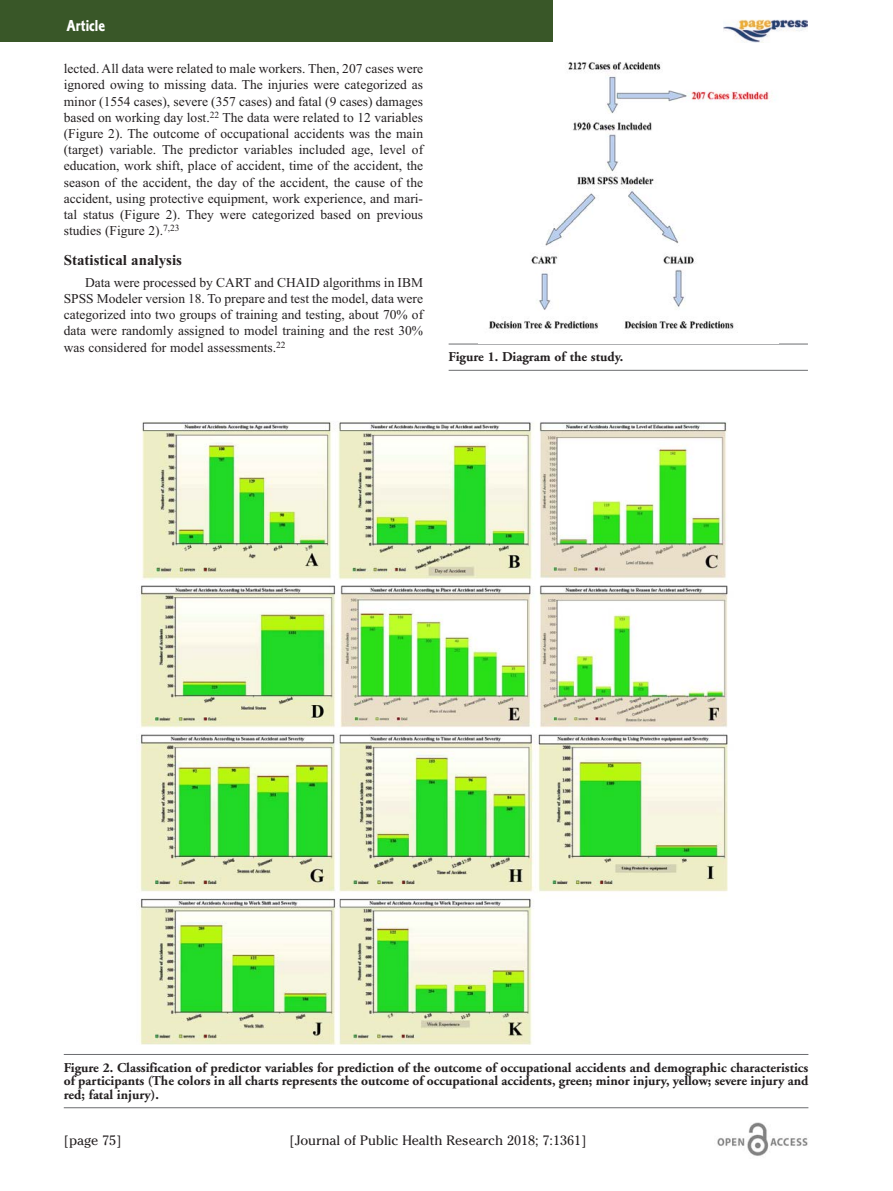
<style>
.page{position:relative;width:893px;height:1191px;background:#fff}
.page>*{position:absolute;margin:0;border:0;box-sizing:border-box;transform-origin:0 0}
.t1{font:16.5px "Corinthian Bold Condensed Plain";color:#fff}
.t2{font:700 15px "Times New Roman";color:#231f20}
.t3{font:13.5px/16.2px "Times New Roman";color:#231f20;text-align:justify}
.t4{font:700 13.5px/13.5px "Adobe Garamond";color:#231f20;text-align:justify}
.t5{font:13.5px "Cheltenham";color:#231f20}
</style>
<div class="page">
<div style="left:0;top:0;width:552px;height:41px;background:#395728"></div>
<img style="left:717px;top:1123px;width:91px;height:33px">
<img style="left:723px;top:19px;width:84px;height:24px">
<hr style="left:449px;top:344px;width:359px;height:1px;background:#6c6d70">
<hr style="left:449px;top:370px;width:359px;height:1px;background:#6c6d70">
<img style="left:489px;top:62px;width:286px;height:271px">
<hr style="left:64px;top:1054px;width:744px;height:1px;background:#6c6d70">
<hr style="left:64px;top:1107px;width:744px;height:1px;background:#6c6d70">
<img style="left:140px;top:421px;width:588px;height:623px">
<p class="t1" style="left:66px;top:20px;width:40px">Article</p>
<p class="t3" style="left:64px;top:60px;width:361px">lected. All data were related to male workers. Then, 207 cases were ignored owing to missing data. The injuries were categorized as minor (1554 cases), severe (357 cases) and fatal (9 cases) damages based on working day lost.<sup>22</sup> The data were related to 12 variables (Figure 2). The outcome of occupational accidents was the main (target) variable. The predictor variables included age, level of education, work shift, place of accident, time of the accident, the season of the accident, the day of the accident, the cause of the accident, using protective equipment, work experience, and mari&shy;tal status (Figure 2). They were categorized based on previous studies (Figure 2).<sup>7,23</sup></p>
<p class="t2" style="left:64px;top:251px;width:120px">Statistical analysis</p>
<p class="t3" style="left:64px;top:274px;width:361px;text-indent:21px">Data were processed by CART and CHAID algorithms in IBM SPSS Modeler version 18. To prepare and test the model, data were categorized into two groups of training and testing, about 70% of data were randomly assigned to model training and the rest 30% was considered for model assessments.<sup>22</sup></p>
<p class="t4" style="left:449px;top:351px;width:176px">Figure 1. Diagram of the study.</p>
<p class="t4" style="left:64px;top:1062px;width:746px">Figure 2. Classification of predictor variables for prediction of the outcome of occupational accidents and demographic characteristics of participants (The colors in all charts represents the outcome of occupational accidents, green; minor injury, yellow; severe injury and red; fatal injury).</p>
<p class="t5" style="left:64px;top:1132px;width:59px">[page 75]</p>
<p class="t5" style="left:289px;top:1132px;width:299px">[Journal of Public Health Research 2018; 7:1361]</p>
</div>
